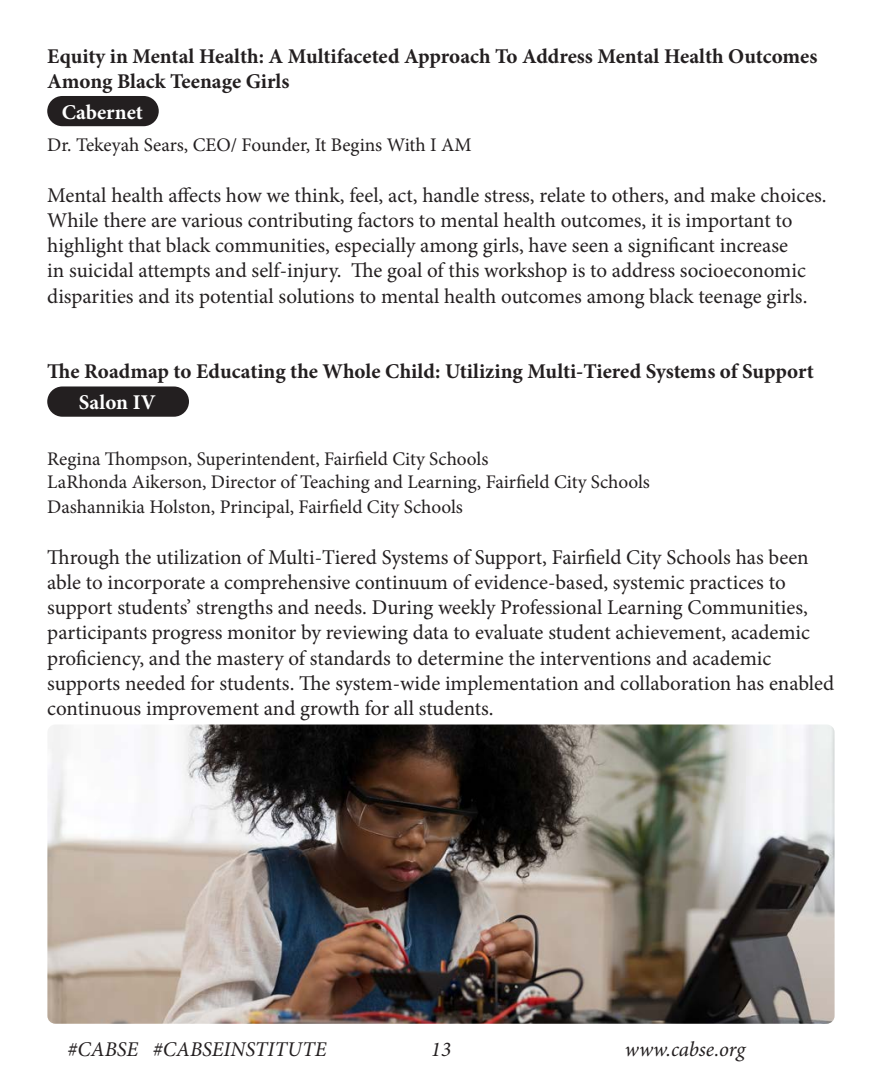
<style>
.page{position:relative;width:882px;height:1071px;background:#fff}
.page>*{position:absolute;margin:0;border:0;box-sizing:border-box;transform-origin:0 0}
.t1{font:21px/25.2px "Minion Pro";color:#231f20}
.t2{font:700 21px/25.2px "Minion Pro";color:#231f20}
.t3{font:italic 21px "Minion Pro";color:#231f20}
.t4{font:700 21px "Minion Pro";color:#fff}
.t5{font:19.25px "Minion Pro";color:#231f20}
</style>
<div class="page">
<div style="left:47px;top:96px;width:112px;height:30px;background:#231f20;border-radius:15px"></div>
<div style="left:47px;top:386px;width:142px;height:31px;background:#231f20;border-radius:15px"></div>
<img style="left:47px;top:724px;width:788px;height:300px">
<p class="t2" style="left:47px;top:43px;width:772px">Equity in Mental Health: A Multifaceted Approach To Address Mental Health Outcomes<br>Among Black Teenage Girls</p>
<p class="t4" style="left:62px;top:97px;width:83px">Cabernet</p>
<p class="t5" style="left:47px;top:132px;width:426px">Dr. Tekeyah Sears, CEO/ Founder, It Begins With I AM</p>
<p class="t1" style="left:47px;top:183px;width:781px">Mental health affects how we think, feel, act, handle stress, relate to others, and make choices.<br>While there are various contributing factors to mental health outcomes, it is important to highlight that black communities, especially among girls, have seen a significant increase<br>in suicidal attempts and self-injury. The goal of this workshop is to address socioeconomic disparities and its potential solutions to mental health outcomes among black teenage girls.</p>
<p class="t2" style="left:47px;top:359px;width:768px">The Roadmap to Educating the Whole Child: Utilizing Multi-Tiered Systems of Support</p>
<p class="t4" style="left:79px;top:388px;width:78px">Salon IV</p>
<p class="t5" style="left:47px;top:446px;width:443px">Regina Thompson, Superintendent, Fairfield City Schools</p>
<p class="t5" style="left:47px;top:469px;width:604px">LaRhonda Aikerson, Director of Teaching and Learning, Fairfield City Schools</p>
<p class="t5" style="left:47px;top:494px;width:417px">Dashannikia Holston, Principal, Fairfield City Schools</p>
<p class="t1" style="left:47px;top:545px;width:789px">Through the utilization of Multi-Tiered Systems of Support, Fairfield City Schools has been able to incorporate a comprehensive continuum of evidence-based, systemic practices to support students’ strengths and needs. During weekly Professional Learning Communities, participants progress monitor by reviewing data to evaluate student achievement, academic proficiency, and the mastery of standards to determine the interventions and academic supports needed for students. The system-wide implementation and collaboration has enabled continuous improvement and growth for all students.</p>
<p class="t3" style="left:67px;top:1035px;width:261px">#CABSE #CABSEINSTITUTE</p>
<p class="t3" style="left:431px;top:1035px;width:22px">13</p>
<p class="t3" style="left:625px;top:1035px;width:122px">www.cabse.org</p>
</div>
